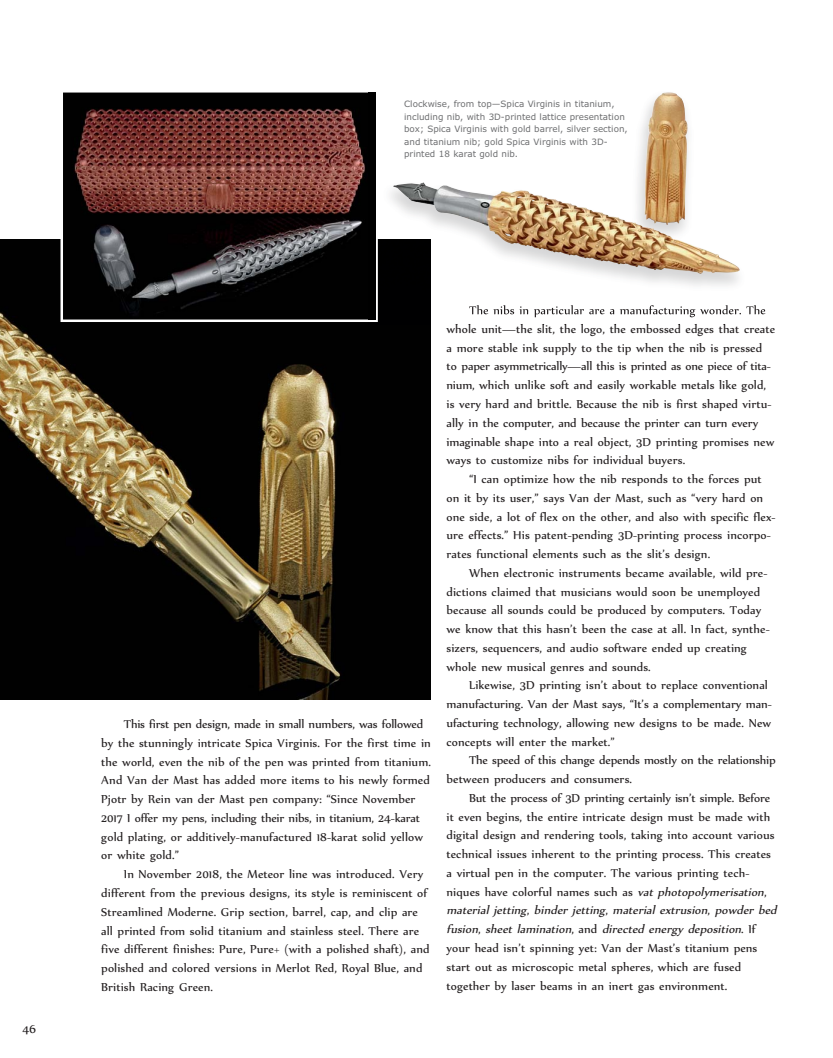
<style>
.page{position:relative;width:833px;height:1058px;background:#fff}
.page>*{position:absolute;margin:0;border:0;box-sizing:border-box;transform-origin:0 0}
.t1{font:13.75px/18.8px "Nyala";letter-spacing:.01em;color:#231f20}
.t2{font:13.75px/18.8px "Nyala";letter-spacing:-.01em;color:#231f20}
.t3{font:8.75px/12.5px "Verdana";color:#6d6e70}
.s1{font-style:italic}
</style>
<div class="page">
<img style="left:0;top:239px;width:430px;height:460px">
<img style="left:63px;top:93px;width:305px;height:226px">
<div style="left:60px;top:90px;width:318px;height:232px;border:2px solid #fff"></div>
<img style="left:391px;top:92px;width:375px;height:232px">
<img style="left:469px;top:305px;width:32px;height:9px">
<img style="left:368px;top:322px;width:62px;height:2px">
<div style="left:378px;top:239px;width:52px;height:83px;background:#000001"></div>
<img style="left:368px;top:90px;width:10px;height:232px">
<div style="left:368px;top:92px;width:7px;height:227px;background:#000"></div>
<img style="left:392px;top:182px;width:348px;height:93px">
<p class="t3" style="left:404px;top:99px;width:225px">Clockwise, from top—Spica Virginis in titanium, including nib, with 3D-printed lattice presentation box; Spica Virginis with gold barrel, silver section, and titanium nib; gold Spica Virginis with 3D&shy;printed 18 karat gold nib.</p>
<p class="t1" style="left:22px;top:1020px;width:15px">46</p>
<p class="t1" style="left:101px;top:715px;width:331px;text-indent:23px">This first pen design, made in small numbers, was followed by the stunningly intricate Spica Virginis. For the first time in the world, even the nib of the pen was printed from titanium.<br>And Van der Mast has added more items to his newly formed Pjotr by Rein van der Mast pen company: “Since November 2017 I offer my pens, including their nibs, in titanium, 24-karat gold plating, or additively-manufactured 18-karat solid yellow or white gold.”</p>
<p class="t1" style="left:101px;top:865px;width:330px;text-indent:23px">In November 2018, the Meteor line was introduced. Very different from the previous designs, its style is reminiscent of Streamlined Moderne. Grip section, barrel, cap, and clip are all printed from solid titanium and stainless steel. There are five different finishes: Pure, Pure+ (with a polished shaft), and polished and colored versions in Merlot Red, Royal Blue, and British Racing Green.</p>
<p class="t1" style="left:446px;top:320px;width:330px">whole unit—the slit, the logo, the embossed edges that create a more stable ink supply to the tip when the nib is pressed to paper asymmetrically—all this is printed as one piece of tita&shy;nium, which unlike soft and easily workable metals like gold, is very hard and brittle. Because the nib is first shaped virtu&shy;ally in the computer, and because the printer can turn every imaginable shape into a real object, 3D printing promises new ways to customize nibs for individual buyers.</p>
<p class="t1" style="left:446px;top:470px;width:330px;text-indent:23px">“I can optimize how the nib responds to the forces put on it by its user,” says Van der Mast, such as “very hard on one side, a lot of flex on the other, and also with specific flex&shy;ure effects.” His patent-pending 3D-printing process incorpo&shy;rates functional elements such as the slit’s design.</p>
<p class="t1" style="left:446px;top:564px;width:325px;text-indent:23px">When electronic instruments became available, wild pre&shy;dictions claimed that musicians would soon be unemployed because all sounds could be produced by computers. Today we know that this hasn’t been the case at all. In fact, synthe&shy;sizers, sequencers, and audio software ended up creating whole new musical genres and sounds.</p>
<p class="t1" style="left:446px;top:677px;width:327px;text-indent:23px">Likewise, 3D printing isn’t about to replace conventional manufacturing. Van der Mast says, “It’s a complementary man&shy;ufacturing technology, allowing new designs to be made. New concepts will enter the market.”</p>
<p class="t2" style="left:446px;top:752px;width:331px;text-indent:23px">The speed of this change depends mostly on the relationship between producers and consumers.</p>
<p class="t1" style="left:446px;top:789px;width:334px;text-indent:23px">But the process of 3D printing certainly isn’t simple. Before it even begins, the entire intricate design must be made with digital design and rendering tools, taking into account various technical issues inherent to the printing process. This creates a virtual pen in the computer. The various printing tech&shy;niques have colorful names such as <span class="s1">vat photopolymerisation</span>, <span class="s1">material jetting</span>, <span class="s1">binder jetting</span>, <span class="s1">material extrusion</span>, <span class="s1">powder bed fusion</span>, <span class="s1">sheet lamination</span>, a n d <span class="s1">directed energy deposition</span>. I f your head isn’t spinning yet: Van der Mast’s titanium pens start out as microscopic metal spheres, which are fused together by laser beams in an inert gas environment.</p>
</div>
